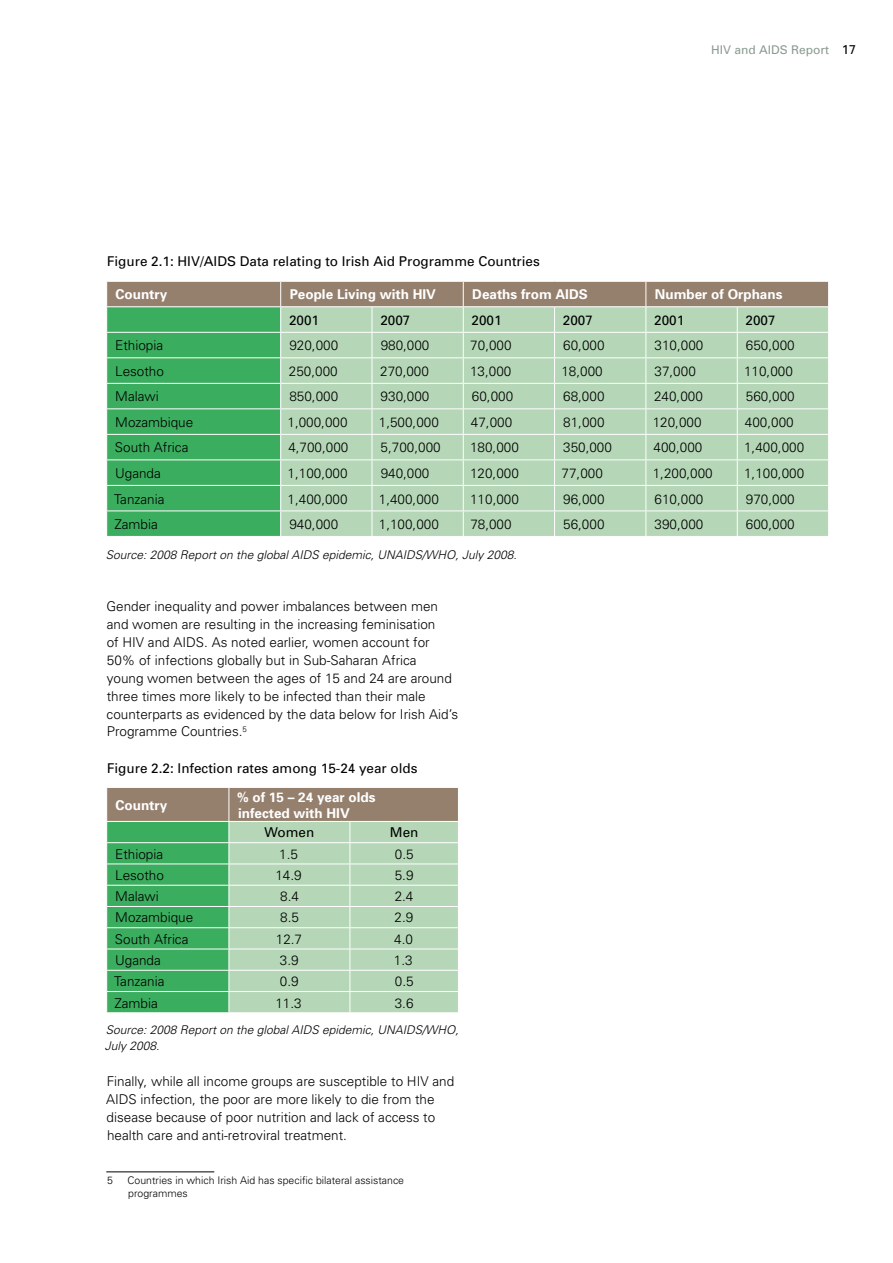
<style>
.page{position:relative;width:893px;height:1263px;background:#fff}
.page>*{position:absolute;margin:0;border:0;box-sizing:border-box;transform-origin:0 0}
.t1{font:300 13.5px/18px "Univers";color:#000}
.t2{font:13.5px "Univers";color:#000}
.t3{font:700 13.5px/16.2px "Univers";color:#fff}
.t4{font:italic 300 12px/16.5px "Univers";color:#000}
.t5{font:12px "Univers";color:#8b9b92}
.t6{font:300 10.5px/12.6px "Univers";color:#000}
.s1{font-size:12.75px;color:#000}
</style>
<div class="page">
<svg style="left:106px;top:787px;width:352px;height:226px;background:#92c097"></svg>
<hr style="left:350px;top:1012px;width:109px;height:1px;background:#fff">
<hr style="left:106px;top:1171px;width:108px;height:1px;background:#000">
<svg style="left:106px;top:281px;width:723px;height:255px;background:#9cc7a1"></svg>
<p class="t5" style="left:711px;top:42px;width:146px">HIV and AIDS Report <span class="s1">17</span></p>
<p class="t2" style="left:107px;top:253px;width:434px">Figure 2.1: HIV/AIDS Data relating to Irish Aid Programme Countries</p>
<p class="t3" style="left:116px;top:286px;width:53px">Country</p>
<p class="t3" style="left:290px;top:286px;width:148px">People Living with HIV</p>
<p class="t3" style="left:472px;top:286px;width:117px">Deaths from AIDS</p>
<p class="t3" style="left:655px;top:286px;width:129px">Number of Orphans</p>
<p class="t2" style="left:289px;top:311px;width:32px">2001</p>
<p class="t2" style="left:380px;top:311px;width:32px">2007</p>
<p class="t2" style="left:472px;top:311px;width:32px">2001</p>
<p class="t2" style="left:563px;top:311px;width:32px">2007</p>
<p class="t2" style="left:654px;top:311px;width:32px">2001</p>
<p class="t2" style="left:746px;top:311px;width:32px">2007</p>
<p class="t1" style="left:115px;top:336px;width:50px">Ethiopia</p>
<p class="t1" style="left:289px;top:336px;width:50px">920,000</p>
<p class="t1" style="left:381px;top:336px;width:50px">980,000</p>
<p class="t1" style="left:470px;top:336px;width:43px">70,000</p>
<p class="t1" style="left:563px;top:336px;width:43px">60,000</p>
<p class="t1" style="left:655px;top:336px;width:50px">310,000</p>
<p class="t1" style="left:746px;top:336px;width:50px">650,000</p>
<p class="t1" style="left:115px;top:362px;width:50px">Lesotho</p>
<p class="t1" style="left:289px;top:362px;width:50px">250,000</p>
<p class="t1" style="left:380px;top:362px;width:50px">270,000</p>
<p class="t1" style="left:470px;top:362px;width:43px">13,000</p>
<p class="t1" style="left:561px;top:362px;width:43px">18,000</p>
<p class="t1" style="left:655px;top:362px;width:43px">37,000</p>
<p class="t1" style="left:744px;top:362px;width:50px">110,000</p>
<p class="t1" style="left:115px;top:387px;width:45px">Malawi</p>
<p class="t1" style="left:289px;top:387px;width:50px">850,000</p>
<p class="t1" style="left:381px;top:387px;width:50px">930,000</p>
<p class="t1" style="left:472px;top:387px;width:43px">60,000</p>
<p class="t1" style="left:563px;top:387px;width:43px">68,000</p>
<p class="t1" style="left:654px;top:387px;width:50px">240,000</p>
<p class="t1" style="left:746px;top:387px;width:50px">560,000</p>
<p class="t1" style="left:115px;top:413px;width:80px">Mozambique</p>
<p class="t1" style="left:288px;top:413px;width:62px">1,000,000</p>
<p class="t1" style="left:379px;top:413px;width:62px">1,500,000</p>
<p class="t1" style="left:471px;top:413px;width:43px">47,000</p>
<p class="t1" style="left:563px;top:413px;width:43px">81,000</p>
<p class="t1" style="left:653px;top:413px;width:50px">120,000</p>
<p class="t1" style="left:745px;top:413px;width:50px">400,000</p>
<p class="t1" style="left:115px;top:438px;width:75px">South Africa</p>
<p class="t1" style="left:288px;top:438px;width:62px">4,700,000</p>
<p class="t1" style="left:381px;top:438px;width:62px">5,700,000</p>
<p class="t1" style="left:470px;top:438px;width:50px">180,000</p>
<p class="t1" style="left:563px;top:438px;width:50px">350,000</p>
<p class="t1" style="left:654px;top:438px;width:50px">400,000</p>
<p class="t1" style="left:744px;top:438px;width:62px">1,400,000</p>
<p class="t1" style="left:115px;top:464px;width:47px">Uganda</p>
<p class="t1" style="left:288px;top:464px;width:62px">1,100,000</p>
<p class="t1" style="left:381px;top:464px;width:50px">940,000</p>
<p class="t1" style="left:470px;top:464px;width:50px">120,000</p>
<p class="t1" style="left:562px;top:464px;width:43px">77,000</p>
<p class="t1" style="left:653px;top:464px;width:62px">1,200,000</p>
<p class="t1" style="left:744px;top:464px;width:62px">1,100,000</p>
<p class="t1" style="left:114px;top:489px;width:52px">Tanzania</p>
<p class="t1" style="left:288px;top:489px;width:62px">1,400,000</p>
<p class="t1" style="left:379px;top:489px;width:62px">1,400,000</p>
<p class="t1" style="left:470px;top:489px;width:50px">110,000</p>
<p class="t1" style="left:563px;top:489px;width:43px">96,000</p>
<p class="t1" style="left:655px;top:489px;width:50px">610,000</p>
<p class="t1" style="left:746px;top:489px;width:50px">970,000</p>
<p class="t1" style="left:114px;top:515px;width:45px">Zambia</p>
<p class="t1" style="left:289px;top:515px;width:50px">940,000</p>
<p class="t1" style="left:379px;top:515px;width:62px">1,100,000</p>
<p class="t1" style="left:470px;top:515px;width:43px">78,000</p>
<p class="t1" style="left:563px;top:515px;width:43px">56,000</p>
<p class="t1" style="left:655px;top:515px;width:50px">390,000</p>
<p class="t1" style="left:746px;top:515px;width:50px">600,000</p>
<p class="t4" style="left:106px;top:546px;width:412px">Source: 2008 Report on the global AIDS epidemic, UNAIDS/WHO, July 2008.</p>
<p class="t1" style="left:106px;top:596px;width:353px">Gender inequality and power imbalances between men and women are resulting in the increasing feminisation<br>of HIV and AIDS. As noted earlier, women account for 50% of infections globally but in Sub-Saharan Africa<br>young women between the ages of 15 and 24 are around three times more likely to be infected than their male counterparts as evidenced by the data below for Irish Aid’s Programme Countries.<sup>5</sup></p>
<p class="t2" style="left:107px;top:759px;width:312px">Figure 2.2: Infection rates among 15-24 year olds</p>
<p class="t3" style="left:116px;top:796px;width:53px">Country</p>
<p class="t3" style="left:237px;top:788px;width:140px">% of 15 – 24 year olds infected with HIV</p>
<p class="t2" style="left:264px;top:824px;width:51px">Women</p>
<p class="t2" style="left:390px;top:824px;width:30px">Men</p>
<p class="t1" style="left:115px;top:845px;width:50px">Ethiopia</p>
<p class="t1" style="left:279px;top:844px;width:20px">1.5</p>
<p class="t1" style="left:395px;top:844px;width:20px">0.5</p>
<p class="t1" style="left:115px;top:866px;width:50px">Lesotho</p>
<p class="t1" style="left:275px;top:866px;width:28px">14.9</p>
<p class="t1" style="left:395px;top:866px;width:20px">5.9</p>
<p class="t1" style="left:115px;top:887px;width:45px">Malawi</p>
<p class="t1" style="left:280px;top:887px;width:20px">8.4</p>
<p class="t1" style="left:395px;top:887px;width:20px">2.4</p>
<p class="t1" style="left:115px;top:908px;width:80px">Mozambique</p>
<p class="t1" style="left:280px;top:908px;width:20px">8.5</p>
<p class="t1" style="left:394px;top:908px;width:20px">2.9</p>
<p class="t1" style="left:115px;top:929px;width:75px">South Africa</p>
<p class="t1" style="left:276px;top:929px;width:28px">12.7</p>
<p class="t1" style="left:394px;top:929px;width:20px">4.0</p>
<p class="t1" style="left:115px;top:951px;width:47px">Uganda</p>
<p class="t1" style="left:280px;top:951px;width:20px">3.9</p>
<p class="t1" style="left:394px;top:951px;width:20px">1.3</p>
<p class="t1" style="left:114px;top:972px;width:52px">Tanzania</p>
<p class="t1" style="left:280px;top:972px;width:20px">0.9</p>
<p class="t1" style="left:395px;top:972px;width:20px">0.5</p>
<p class="t1" style="left:114px;top:993px;width:45px">Zambia</p>
<p class="t1" style="left:275px;top:993px;width:28px">11.3</p>
<p class="t1" style="left:395px;top:993px;width:20px">3.6</p>
<p class="t4" style="left:105px;top:1021px;width:355px">Source: 2008 Report on the global AIDS epidemic, UNAIDS/WHO,<br>July 2008.</p>
<p class="t1" style="left:106px;top:1072px;width:350px">Finally, while all income groups are susceptible to HIV and AIDS infection, the poor are more likely to die from the disease because of poor nutrition and lack of access to health care and anti-retroviral treatment.</p>
<p class="t6" style="left:107px;top:1174px;width:7px">5</p>
<p class="t6" style="left:128px;top:1174px;width:278px">Countries in which Irish Aid has specific bilateral assistance programmes</p>
</div>
